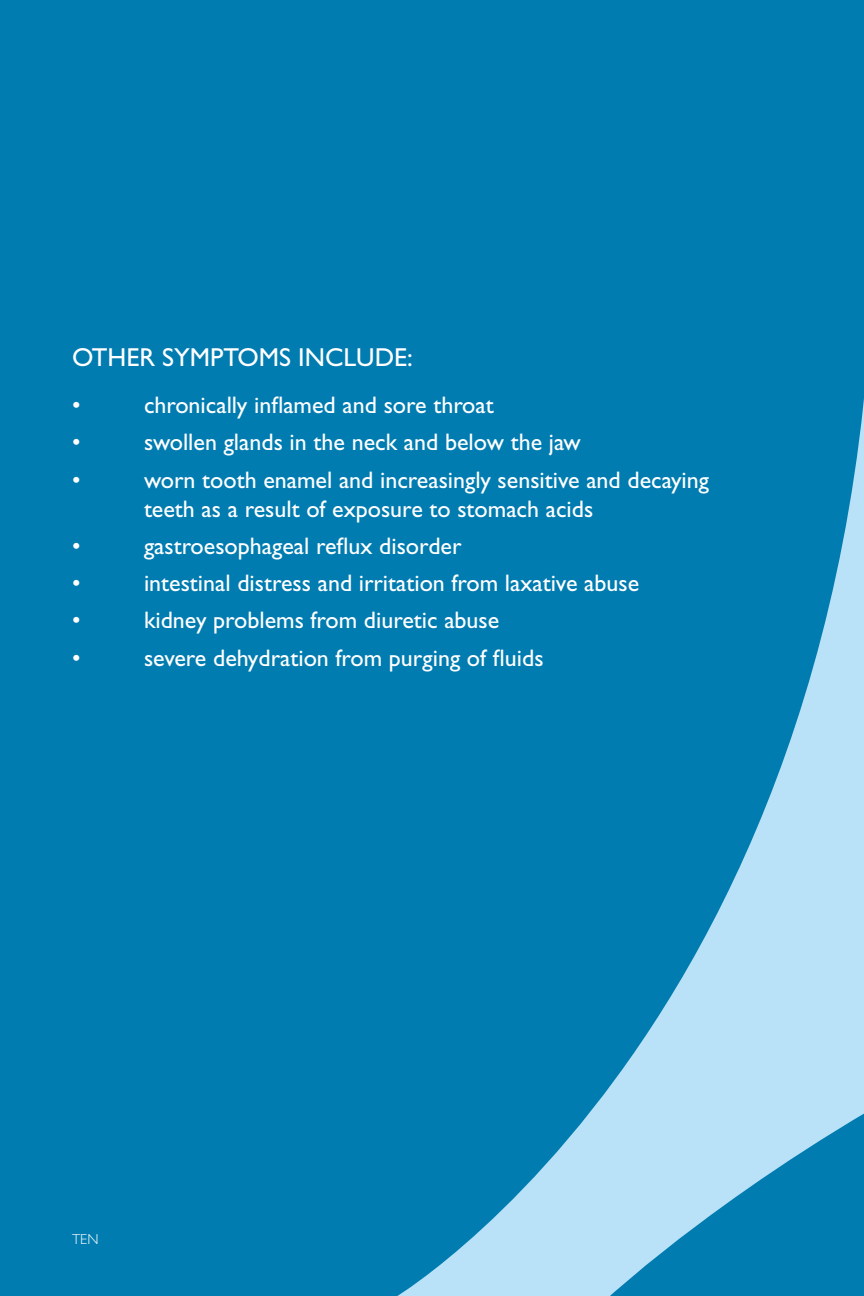
<style>
.page{position:relative;width:864px;height:1296px;background:#007cb1}
.page>*{position:absolute;margin:0;border:0;box-sizing:border-box;transform-origin:0 0}
.t1{font:26px "Gill Sans Std";color:#fff}
.t2{font:24px/29px "Gill Sans Std";color:#fff}
.t3{font:300 14.4px "Gill Sans Std";color:#fff}
</style>
<div class="page">
<svg style="left:397px;top:399px;width:467px;height:897px"></svg>
<svg style="left:610px;top:820px;width:254px;height:476px;fill:#b9e1f7"></svg>
<p class="t1" style="left:72px;top:342px;width:342px">Other symptoms include:</p>
<p class="t2" style="left:72px;top:391px;width:10px">•</p>
<p class="t2" style="left:144px;top:391px;width:351px">chronically inflamed and sore throat</p>
<p class="t2" style="left:72px;top:428px;width:10px">•</p>
<p class="t2" style="left:144px;top:428px;width:438px">swollen glands in the neck and below the jaw</p>
<p class="t2" style="left:72px;top:465px;width:10px">•</p>
<p class="t2" style="left:144px;top:465px;width:567px">worn tooth enamel and increasingly sensitive and decaying teeth as a result of exposure to stomach acids</p>
<p class="t2" style="left:72px;top:531px;width:10px">•</p>
<p class="t2" style="left:144px;top:531px;width:319px">gastroesophageal reflux disorder</p>
<p class="t2" style="left:72px;top:569px;width:10px">•</p>
<p class="t2" style="left:144px;top:569px;width:497px">intestinal distress and irritation from laxative abuse</p>
<p class="t2" style="left:72px;top:606px;width:10px">•</p>
<p class="t2" style="left:144px;top:606px;width:357px">kidney problems from diuretic abuse</p>
<p class="t2" style="left:72px;top:643px;width:10px">•</p>
<p class="t2" style="left:144px;top:643px;width:401px">severe dehydration from purging of fluids</p>
<p class="t3" style="left:72px;top:1231px;width:28px">ten</p>
</div>
